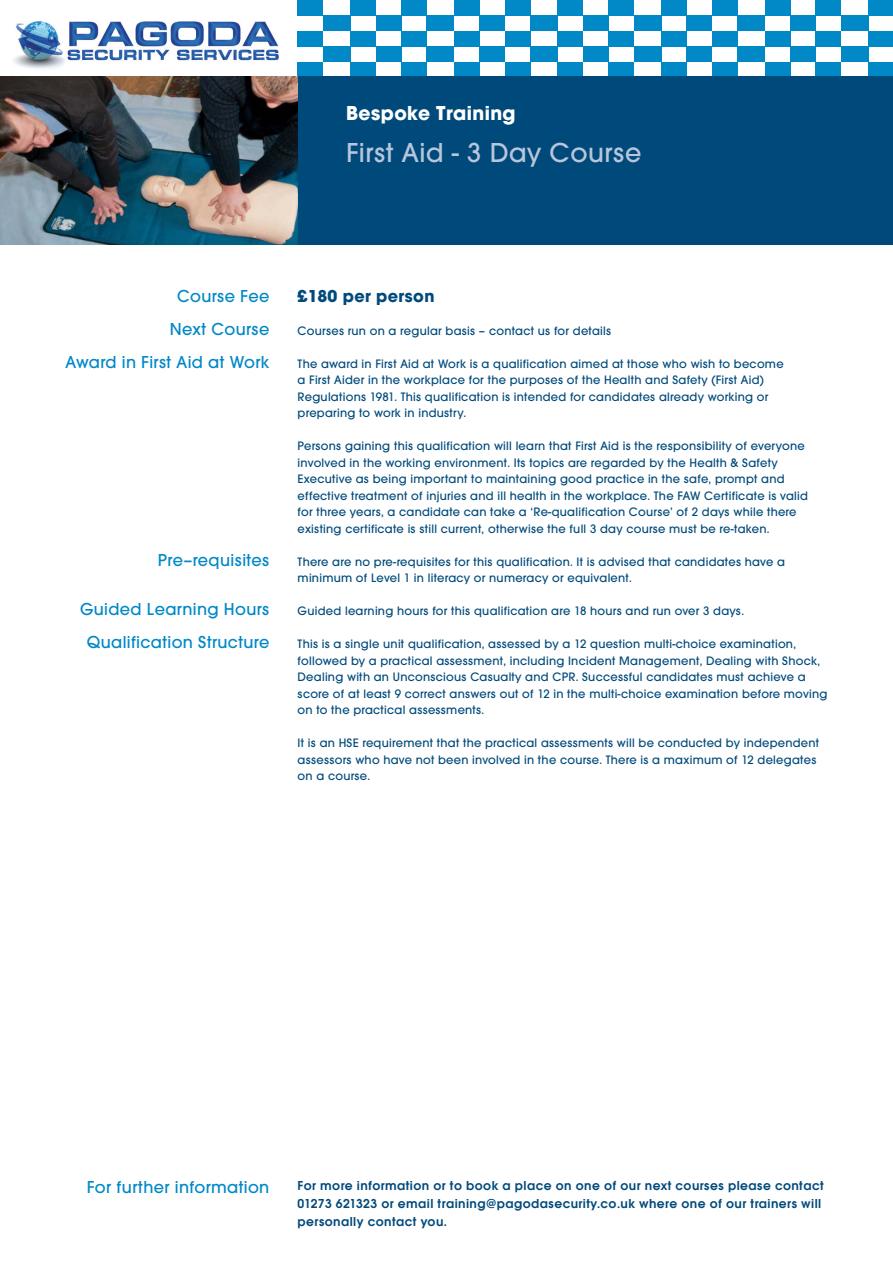
<style>
.page{position:relative;width:893px;height:1263px;background:#fff}
.page>*{position:absolute;margin:0;border:0;box-sizing:border-box;transform-origin:0 0}
.Training_course_titl{font:500 28.5px "Avant Garde Gothic Itc T";letter-spacing:.02em;color:#b8c6db}
.Bespoke_Training{font:700 21px "Avant Garde Gothic Itc T";letter-spacing:.02em;color:#fff}
.Narrow_Column_heads{font:500 18px "Avant Garde Gothic Itc T";letter-spacing:.02em;color:#0088c7}
.A_Head{font:700 18px "Avant Garde Gothic Itc T";letter-spacing:.02em;color:#004a7b}
.t1{font:600 13.5px/18px "Avant Garde Gothic Itc T";letter-spacing:.03em;color:#004a7b}
.Body_small{font:500 12.75px/16.5px "Avant Garde Gothic Itc T";letter-spacing:.02em;color:#004a7b}
</style>
<div class="page">
<div style="left:350px;top:0;width:26px;height:16px;background:#0088c7"></div>
<div style="left:350px;top:31px;width:26px;height:16px;background:#0088c7"></div>
<div style="left:401px;top:0;width:26px;height:16px;background:#0088c7"></div>
<div style="left:401px;top:31px;width:26px;height:16px;background:#0088c7"></div>
<div style="left:376px;top:16px;width:25px;height:15px;background:#0088c7"></div>
<div style="left:298px;top:0;width:25px;height:16px;background:#0088c7"></div>
<div style="left:298px;top:31px;width:25px;height:16px;background:#0088c7"></div>
<div style="left:323px;top:16px;width:27px;height:15px;background:#0088c7"></div>
<div style="left:454px;top:0;width:25px;height:16px;background:#0088c7"></div>
<div style="left:454px;top:31px;width:25px;height:16px;background:#0088c7"></div>
<div style="left:505px;top:0;width:25px;height:16px;background:#0088c7"></div>
<div style="left:505px;top:31px;width:25px;height:16px;background:#0088c7"></div>
<div style="left:479px;top:16px;width:26px;height:15px;background:#0088c7"></div>
<div style="left:427px;top:16px;width:27px;height:15px;background:#0088c7"></div>
<div style="left:558px;top:0;width:25px;height:16px;background:#0088c7"></div>
<div style="left:558px;top:31px;width:25px;height:16px;background:#0088c7"></div>
<div style="left:608px;top:0;width:26px;height:16px;background:#0088c7"></div>
<div style="left:608px;top:31px;width:26px;height:16px;background:#0088c7"></div>
<div style="left:583px;top:16px;width:25px;height:15px;background:#0088c7"></div>
<div style="left:530px;top:16px;width:28px;height:15px;background:#0088c7"></div>
<div style="left:350px;top:62px;width:26px;height:16px;background:#0088c7"></div>
<div style="left:401px;top:62px;width:26px;height:16px;background:#0088c7"></div>
<div style="left:376px;top:47px;width:25px;height:15px;background:#0088c7"></div>
<div style="left:298px;top:62px;width:25px;height:16px;background:#0088c7"></div>
<div style="left:323px;top:47px;width:27px;height:15px;background:#0088c7"></div>
<div style="left:454px;top:62px;width:25px;height:16px;background:#0088c7"></div>
<div style="left:505px;top:62px;width:25px;height:16px;background:#0088c7"></div>
<div style="left:479px;top:47px;width:26px;height:15px;background:#0088c7"></div>
<div style="left:427px;top:47px;width:27px;height:15px;background:#0088c7"></div>
<div style="left:558px;top:62px;width:25px;height:16px;background:#0088c7"></div>
<div style="left:608px;top:62px;width:26px;height:16px;background:#0088c7"></div>
<div style="left:583px;top:47px;width:25px;height:15px;background:#0088c7"></div>
<div style="left:530px;top:47px;width:28px;height:15px;background:#0088c7"></div>
<div style="left:661px;top:0;width:26px;height:16px;background:#0088c7"></div>
<div style="left:661px;top:31px;width:26px;height:16px;background:#0088c7"></div>
<div style="left:712px;top:0;width:26px;height:16px;background:#0088c7"></div>
<div style="left:712px;top:31px;width:26px;height:16px;background:#0088c7"></div>
<div style="left:687px;top:16px;width:25px;height:15px;background:#0088c7"></div>
<div style="left:634px;top:16px;width:27px;height:15px;background:#0088c7"></div>
<div style="left:765px;top:0;width:25px;height:16px;background:#0088c7"></div>
<div style="left:765px;top:31px;width:25px;height:16px;background:#0088c7"></div>
<div style="left:816px;top:0;width:25px;height:16px;background:#0088c7"></div>
<div style="left:816px;top:31px;width:25px;height:16px;background:#0088c7"></div>
<div style="left:790px;top:16px;width:26px;height:15px;background:#0088c7"></div>
<div style="left:738px;top:16px;width:27px;height:15px;background:#0088c7"></div>
<div style="left:868px;top:0;width:25px;height:16px;background:#0088c7"></div>
<div style="left:868px;top:31px;width:25px;height:16px;background:#0088c7"></div>
<div style="left:841px;top:16px;width:27px;height:15px;background:#0088c7"></div>
<div style="left:661px;top:62px;width:26px;height:16px;background:#0088c7"></div>
<div style="left:712px;top:62px;width:26px;height:16px;background:#0088c7"></div>
<div style="left:687px;top:47px;width:25px;height:15px;background:#0088c7"></div>
<div style="left:634px;top:47px;width:27px;height:15px;background:#0088c7"></div>
<div style="left:765px;top:62px;width:25px;height:16px;background:#0088c7"></div>
<div style="left:816px;top:62px;width:25px;height:16px;background:#0088c7"></div>
<div style="left:790px;top:47px;width:26px;height:15px;background:#0088c7"></div>
<div style="left:738px;top:47px;width:27px;height:15px;background:#0088c7"></div>
<div style="left:868px;top:62px;width:25px;height:16px;background:#0088c7"></div>
<div style="left:841px;top:47px;width:27px;height:15px;background:#0088c7"></div>
<img style="left:13px;top:21px;width:266px;height:48px">
<div style="left:298px;top:77px;width:595px;height:168px;background:#004a7b"></div>
<img style="left:0;top:77px;width:298px;height:168px">
<p class="Bespoke_Training" style="left:346px;top:101px;width:171px">Bespoke Training</p>
<p class="Training_course_titl" style="left:346px;top:136px;width:297px">First Aid - 3 Day Course</p>
<p class="Narrow_Column_heads" style="left:177px;top:285px;width:94px">Course Fee</p>
<p class="Narrow_Column_heads" style="left:170px;top:318px;width:101px">Next Course</p>
<p class="Narrow_Column_heads" style="left:65px;top:351px;width:205px">Award in First Aid at Work</p>
<p class="Narrow_Column_heads" style="left:158px;top:549px;width:113px">Pre–requisites</p>
<p class="Narrow_Column_heads" style="left:80px;top:599px;width:191px">Guided Learning Hours</p>
<p class="Narrow_Column_heads" style="left:87px;top:632px;width:184px">Qualification Structure</p>
<p class="A_Head" style="left:298px;top:285px;width:138px">£180 per person</p>
<p class="Body_small" style="left:298px;top:322px;width:315px">Courses run on a regular basis – contact us for details</p>
<p class="Body_small" style="left:298px;top:355px;width:487px">The award in First Aid at Work is a qualification aimed at those who wish to become a First Aider in the workplace for the purposes of the Health and Safety (First Aid)<br>Regulations 1981. This qualification is intended for candidates already working or preparing to work in industry.</p>
<p class="Body_small" style="left:298px;top:437px;width:512px">Persons gaining this qualification will learn that First Aid is the responsibility of everyone involved in the working environment. Its topics are regarded by the Health &amp; Safety Executive as being important to maintaining good practice in the safe, prompt and effective treatment of injuries and ill health in the workplace. The FAW Certificate is valid for three years, a candidate can take a ‘Re-qualification Course’ of 2 days while there existing certificate is still current, otherwise the full 3 day course must be re-taken.</p>
<p class="Body_small" style="left:298px;top:553px;width:489px">There are no pre-requisites for this qualification. It is advised that candidates have a minimum of Level 1 in literacy or numeracy or equivalent.</p>
<p class="Body_small" style="left:298px;top:602px;width:448px">Guided learning hours for this qualification are 18 hours and run over 3 days.</p>
<p class="Body_small" style="left:298px;top:635px;width:531px">This is a single unit qualification, assessed by a 12 question multi-choice examination, followed by a practical assessment, including Incident Management, Dealing with Shock, Dealing with an Unconscious Casualty and CPR. Successful candidates must achieve a score of at least 9 correct answers out of 12 in the multi-choice examination before moving on to the practical assessments.</p>
<p class="Body_small" style="left:298px;top:734px;width:523px">It is an HSE requirement that the practical assessments will be conducted by independent assessors who have not been involved in the course. There is a maximum of 12 delegates on a course.</p>
<p class="Narrow_Column_heads" style="left:87px;top:1176px;width:184px">For further information</p>
<p class="t1" style="left:298px;top:1177px;width:528px">For more information or to book a place on one of our next courses please contact<br>01273 621323 or email training@pagodasecurity.co.uk where one of our trainers will personally contact you.</p>
</div>
